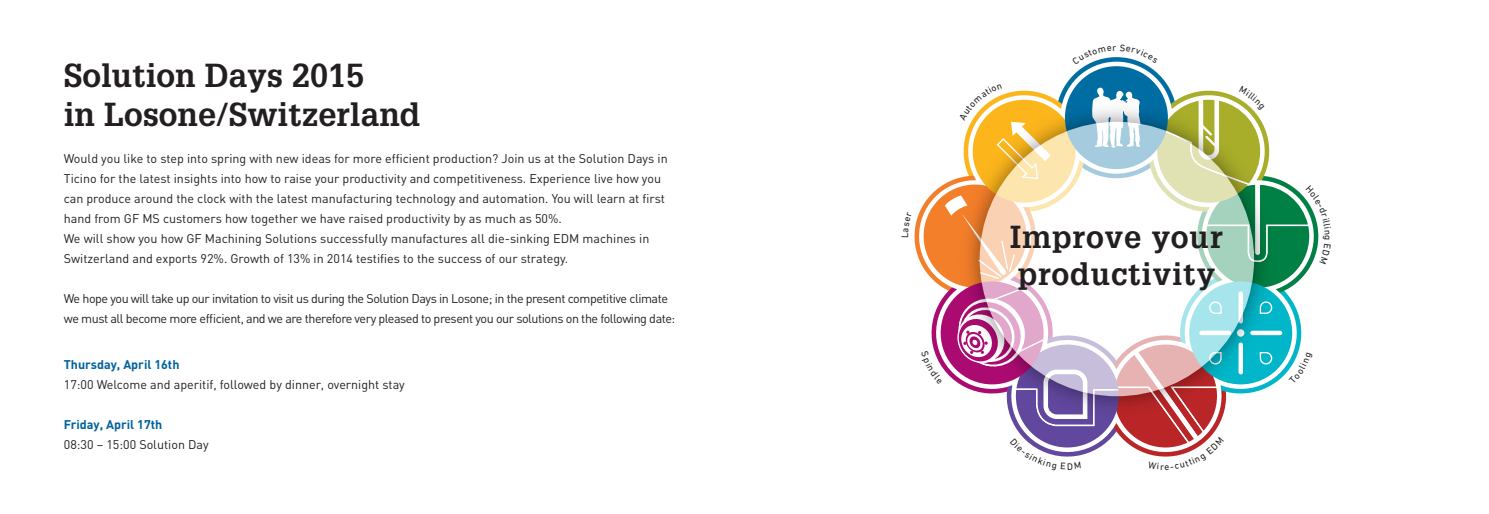
<style>
.page{position:relative;width:1489px;height:514px;background:#fff}
.page>*{position:absolute;margin:0;border:0;box-sizing:border-box;transform-origin:0 0}
.t1{font:700 32.5px "Glypha LT Std";color:#231f20}
.t2{font:700 31px/37.1px "Glypha 65";letter-spacing:.03em;color:#231f20}
.text_10{font:12.5px/20px "DIN";color:#231f20}
.text_10-2{font:12.5px/20px "DIN";letter-spacing:-.035em;color:#231f20}
.text_10-3{font:700 12.5px "DIN";color:#00619c}
</style>
<div class="page">
<svg style="left:1055px;top:57px;width:121px;height:121px"></svg>
<div style="left:1060px;top:62px;width:112px;height:112px;background:#fff;border-radius:50%"></div>
<div style="left:1064px;top:66px;width:103px;height:103px;background:#006da2;border-radius:50%"></div>
<svg style="left:1088px;top:57px;width:57px;height:7px"></svg>
<svg style="left:914px;top:83px;width:405px;height:374px"></svg>
<p class="t1" style="left:64px;top:55px;width:302px">Solution Days 2015</p>
<p class="t1" style="left:64px;top:94px;width:358px">in Losone/Switzerland</p>
<p class="text_10" style="left:64px;top:148px;width:605px">Would you like to step into spring with new ideas for more efficient production? Join us at the Solution Days in Ticino for the latest insights into how to raise your productivity and competitiveness. Experience live how you can produce around the clock with the latest manufacturing technology and automation. You will learn at first hand from GF MS customers how together we have raised productivity by as much as 50%.</p>
<p class="text_10" style="left:64px;top:228px;width:587px">We will show you how GF Machining Solutions successfully manufactures all die-sinking EDM machines in<br>Switzerland and exports 92%. Growth of 13% in 2014 testifies to the success of our strategy.</p>
<p class="text_10-2" style="left:64px;top:288px;width:613px">We hope you will take up our invitation to visit us during the Solution Days in Losone; in the present competitive climate we must all become more efficient, and we are therefore very pleased to present you our solutions on the following date:</p>
<p class="text_10-3" style="left:64px;top:356px;width:117px">Thursday, April 16th</p>
<p class="text_10" style="left:64px;top:374px;width:342px">17:00 Welcome and aperitif, followed by dinner, overnight stay</p>
<p class="text_10-3" style="left:64px;top:416px;width:100px">Friday, April 17th</p>
<p class="text_10" style="left:64px;top:434px;width:146px">08:30 – 15:00 Solution Day</p>
<p class="t2" style="left:1010px;top:217px;width:214px">Improve your productivity</p>
</div>
